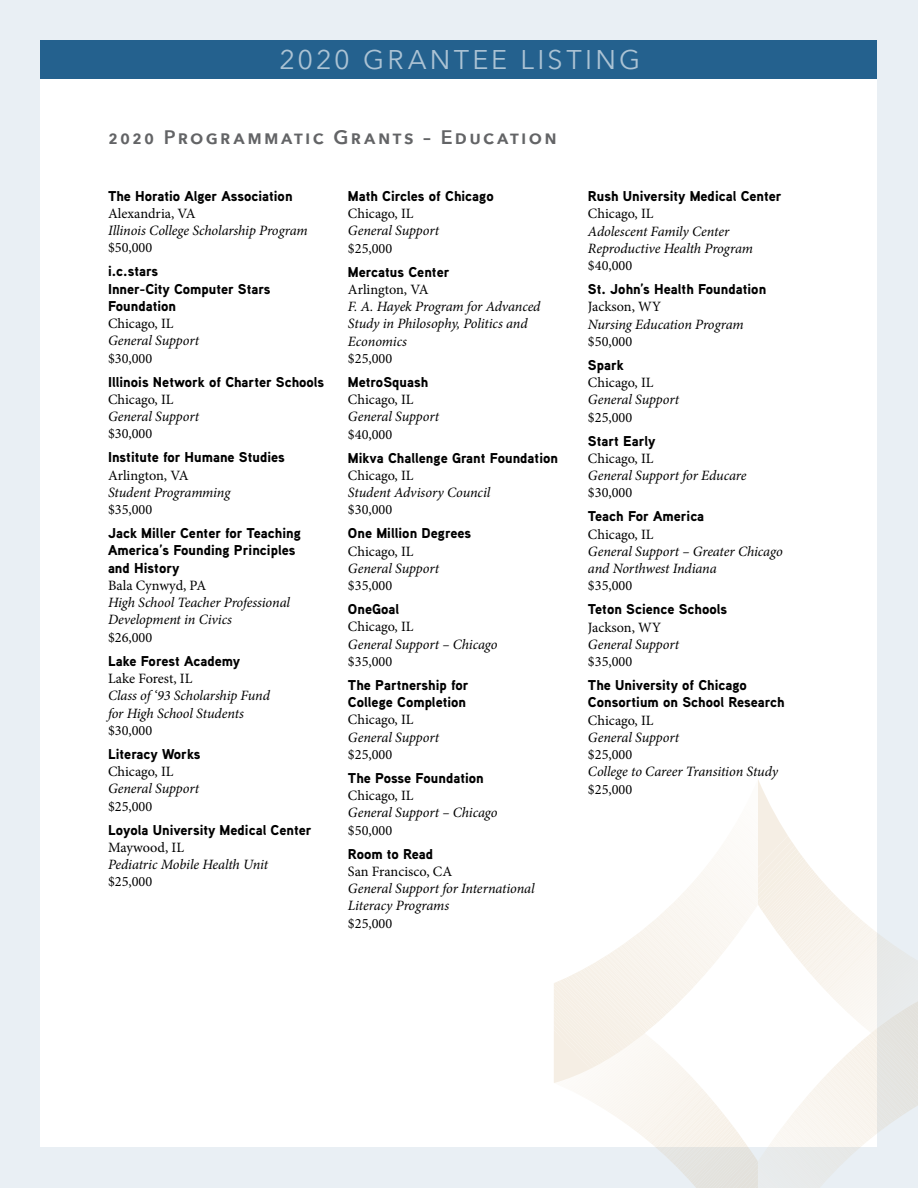
<style>
.page{position:relative;width:918px;height:1188px;background:#e9eff4}
.page>*{position:absolute;margin:0;border:0;box-sizing:border-box;transform-origin:0 0}
.t1{font:27px "Avenir Next";letter-spacing:.12em;color:#acc3d4}
.t2{font:600 19.5px "Avenir Next";letter-spacing:.12em;color:#636466}
.t3{font:italic 14.25px/17.2px "Minion Pro";letter-spacing:-.01em;color:#000}
.t4{font:900 14.25px/17.2px "Aaux Pro";color:#000}
.t5{font:14.25px "Minion Pro";color:#000}
</style>
<div class="page">
<div style="left:40px;top:40px;width:838px;height:1108px;background:#fff"></div>
<div style="left:40px;top:40px;width:838px;height:39px;background:#24618e"></div>
<svg style="left:554px;top:779px;width:364px;height:409px"></svg>
<h1 class="t1" style="left:279px;top:37px;width:362px">2020 GRANTEE LISTING</h1>
<h2 class="t2" style="left:108px;top:120px;width:450px">2020 Programmatic Grants – Education</h2>
<p class="t4" style="left:108px;top:187px;width:186px">The Horatio Alger Association</p>
<p class="t5" style="left:108px;top:204px;width:89px">Alexandria, VA</p>
<p class="t3" style="left:108px;top:222px;width:201px">Illinois College Scholarship Program</p>
<p class="t5" style="left:108px;top:238px;width:46px">$50,000</p>
<p class="t4" style="left:108px;top:262px;width:164px">i.c.stars<br>Inner-City Computer Stars<br>Foundation</p>
<p class="t5" style="left:108px;top:314px;width:67px">Chicago, IL</p>
<p class="t3" style="left:108px;top:332px;width:93px">General Support</p>
<p class="t5" style="left:108px;top:349px;width:46px">$30,000</p>
<p class="t4" style="left:108px;top:373px;width:218px">Illinois Network of Charter Schools</p>
<p class="t5" style="left:108px;top:390px;width:67px">Chicago, IL</p>
<p class="t3" style="left:108px;top:408px;width:93px">General Support</p>
<p class="t5" style="left:108px;top:424px;width:46px">$30,000</p>
<p class="t4" style="left:108px;top:448px;width:178px">Institute for Humane Studies</p>
<p class="t5" style="left:108px;top:466px;width:82px">Arlington, VA</p>
<p class="t3" style="left:108px;top:484px;width:124px">Student Programming</p>
<p class="t5" style="left:108px;top:500px;width:46px">$35,000</p>
<p class="t4" style="left:108px;top:524px;width:194px">Jack Miller Center for Teaching<br>America’s Founding Principles and History</p>
<p class="t5" style="left:108px;top:576px;width:100px">Bala Cynwyd, PA</p>
<p class="t3" style="left:108px;top:594px;width:184px">High School Teacher Professional<br>Development in Civics</p>
<p class="t5" style="left:108px;top:628px;width:46px">$26,000</p>
<p class="t4" style="left:108px;top:652px;width:134px">Lake Forest Academy</p>
<p class="t5" style="left:108px;top:669px;width:86px">Lake Forest, IL</p>
<p class="t3" style="left:108px;top:687px;width:163px">Class of ‘93 Scholarship Fund for High School Students</p>
<p class="t5" style="left:108px;top:721px;width:46px">$30,000</p>
<p class="t4" style="left:108px;top:745px;width:94px">Literacy Works</p>
<p class="t5" style="left:108px;top:762px;width:67px">Chicago, IL</p>
<p class="t3" style="left:108px;top:780px;width:93px">General Support</p>
<p class="t5" style="left:108px;top:796px;width:46px">$25,000</p>
<p class="t4" style="left:108px;top:820px;width:205px">Loyola University Medical Center</p>
<p class="t5" style="left:108px;top:838px;width:78px">Maywood, IL</p>
<p class="t3" style="left:108px;top:856px;width:162px">Pediatric Mobile Health Unit</p>
<p class="t5" style="left:108px;top:872px;width:46px">$25,000</p>
<p class="t4" style="left:348px;top:187px;width:147px">Math Circles of Chicago</p>
<p class="t5" style="left:348px;top:204px;width:67px">Chicago, IL</p>
<p class="t3" style="left:348px;top:222px;width:93px">General Support</p>
<p class="t5" style="left:348px;top:238px;width:46px">$25,000</p>
<p class="t4" style="left:348px;top:262px;width:103px">Mercatus Center</p>
<p class="t5" style="left:348px;top:280px;width:82px">Arlington, VA</p>
<p class="t3" style="left:348px;top:298px;width:194px">F. A. Hayek Program for Advanced<br>Study in Philosophy, Politics and<br>Economics</p>
<p class="t5" style="left:348px;top:349px;width:46px">$25,000</p>
<p class="t4" style="left:348px;top:373px;width:82px">MetroSquash</p>
<p class="t5" style="left:348px;top:390px;width:67px">Chicago, IL</p>
<p class="t3" style="left:348px;top:408px;width:93px">General Support</p>
<p class="t5" style="left:348px;top:425px;width:46px">$40,000</p>
<p class="t4" style="left:348px;top:449px;width:212px">Mikva Challenge Grant Foundation</p>
<p class="t5" style="left:348px;top:466px;width:67px">Chicago, IL</p>
<p class="t3" style="left:348px;top:484px;width:144px">Student Advisory Council</p>
<p class="t5" style="left:348px;top:500px;width:46px">$30,000</p>
<p class="t4" style="left:348px;top:524px;width:125px">One Million Degrees</p>
<p class="t5" style="left:348px;top:542px;width:67px">Chicago, IL</p>
<p class="t3" style="left:348px;top:560px;width:93px">General Support</p>
<p class="t5" style="left:348px;top:576px;width:46px">$35,000</p>
<p class="t4" style="left:348px;top:600px;width:53px">OneGoal</p>
<p class="t5" style="left:348px;top:617px;width:67px">Chicago, IL</p>
<p class="t3" style="left:348px;top:635px;width:151px">General Support – Chicago</p>
<p class="t5" style="left:348px;top:652px;width:46px">$35,000</p>
<p class="t4" style="left:348px;top:676px;width:122px">The Partnership for<br>College Completion</p>
<p class="t5" style="left:348px;top:710px;width:67px">Chicago, IL</p>
<p class="t3" style="left:348px;top:729px;width:93px">General Support</p>
<p class="t5" style="left:348px;top:745px;width:46px">$25,000</p>
<p class="t4" style="left:348px;top:769px;width:137px">The Posse Foundation</p>
<p class="t5" style="left:348px;top:786px;width:67px">Chicago, IL</p>
<p class="t3" style="left:348px;top:804px;width:151px">General Support – Chicago</p>
<p class="t5" style="left:348px;top:821px;width:46px">$50,000</p>
<p class="t4" style="left:348px;top:845px;width:87px">Room to Read</p>
<p class="t5" style="left:348px;top:862px;width:106px">San Francisco, CA</p>
<p class="t3" style="left:348px;top:880px;width:188px">General Support for International<br>Literacy Programs</p>
<p class="t5" style="left:348px;top:914px;width:46px">$25,000</p>
<p class="t4" style="left:588px;top:187px;width:195px">Rush University Medical Center</p>
<p class="t5" style="left:588px;top:204px;width:67px">Chicago, IL</p>
<p class="t3" style="left:588px;top:222px;width:166px">Adolescent Family Center<br>Reproductive Health Program</p>
<p class="t5" style="left:588px;top:256px;width:46px">$40,000</p>
<p class="t4" style="left:588px;top:280px;width:180px">St. John’s Health Foundation</p>
<p class="t5" style="left:588px;top:297px;width:75px">Jackson, WY</p>
<p class="t3" style="left:588px;top:315px;width:157px">Nursing Education Program</p>
<p class="t5" style="left:588px;top:332px;width:46px">$50,000</p>
<p class="t4" style="left:588px;top:356px;width:37px">Spark</p>
<p class="t5" style="left:588px;top:373px;width:67px">Chicago, IL</p>
<p class="t3" style="left:588px;top:391px;width:93px">General Support</p>
<p class="t5" style="left:588px;top:407px;width:46px">$25,000</p>
<p class="t4" style="left:588px;top:431px;width:69px">Start Early</p>
<p class="t5" style="left:588px;top:449px;width:67px">Chicago, IL</p>
<p class="t3" style="left:588px;top:467px;width:160px">General Support for Educare</p>
<p class="t5" style="left:588px;top:483px;width:46px">$30,000</p>
<p class="t4" style="left:588px;top:507px;width:118px">Teach For America</p>
<p class="t5" style="left:588px;top:524px;width:67px">Chicago, IL</p>
<p class="t3" style="left:588px;top:543px;width:196px">General Support – Greater Chicago and Northwest Indiana</p>
<p class="t5" style="left:588px;top:576px;width:46px">$35,000</p>
<p class="t4" style="left:588px;top:600px;width:141px">Teton Science Schools</p>
<p class="t5" style="left:588px;top:618px;width:75px">Jackson, WY</p>
<p class="t3" style="left:588px;top:636px;width:93px">General Support</p>
<p class="t5" style="left:588px;top:652px;width:46px">$35,000</p>
<p class="t4" style="left:588px;top:676px;width:198px">The University of Chicago<br>Consortium on School Research</p>
<p class="t5" style="left:588px;top:711px;width:67px">Chicago, IL</p>
<p class="t3" style="left:588px;top:729px;width:93px">General Support</p>
<p class="t5" style="left:588px;top:745px;width:46px">$25,000</p>
<p class="t3" style="left:588px;top:763px;width:192px">College to Career Transition Study</p>
<p class="t5" style="left:588px;top:780px;width:46px">$25,000</p>
</div>
